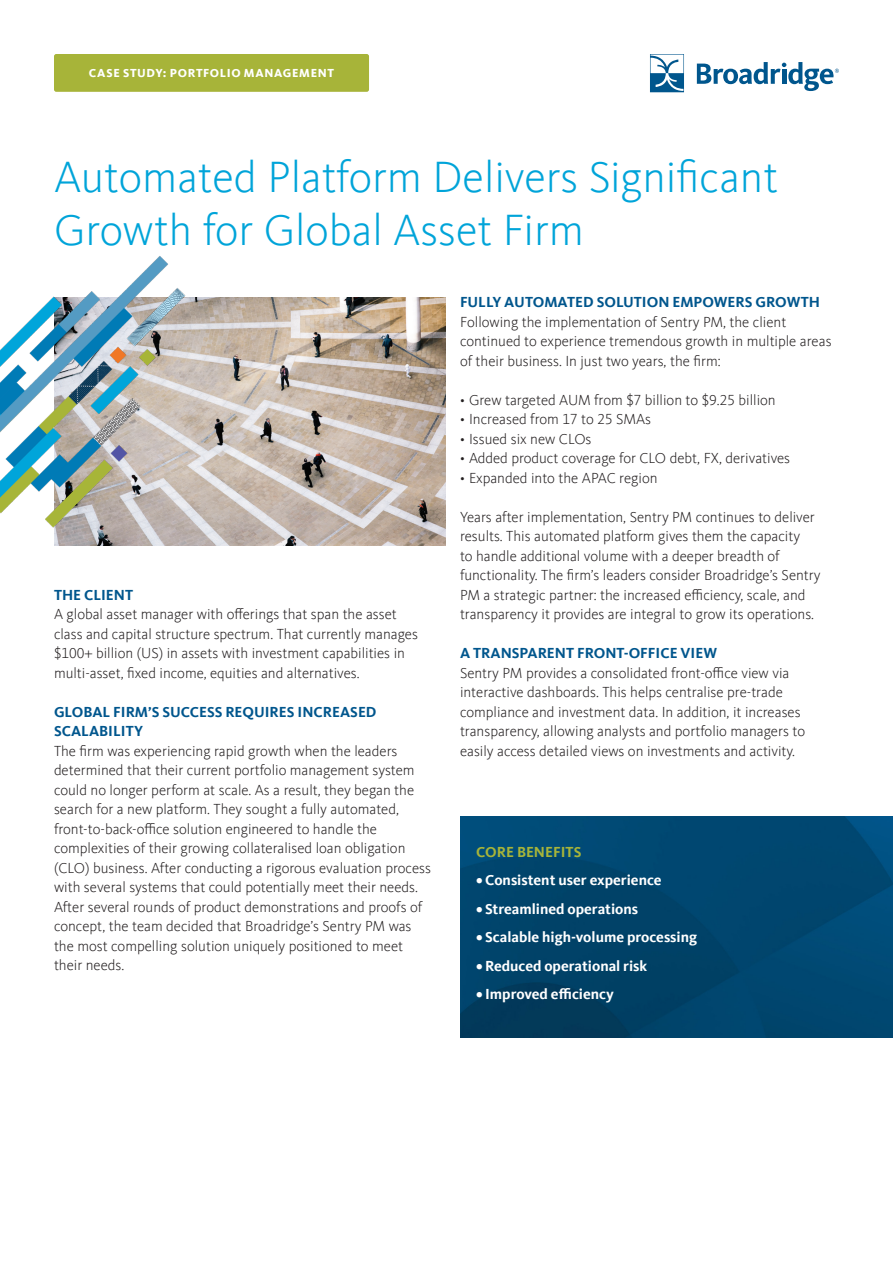
<style>
.page{position:relative;width:893px;height:1263px;background:#fff}
.page>*{position:absolute;margin:0;border:0;box-sizing:border-box;transform-origin:0 0}
.Headline{font:300 45px/52.5px "Kievit Offc";color:#00a4d9}
.Body{font:300 15px/19.5px "Kievit Offc";color:#231f20}
.Head{font:700 15px/19.5px "Kievit Offc";color:#00568d}
.t1{font:700 15px "Kievit Offc";color:#fff}
.Core_beneifts_head{font:700 15px "Kievit Offc";color:#a7b439}
.Eyebrow{font:800 12px "Kievit Offc";letter-spacing:.055em;color:#fff}
</style>
<div class="page">
<svg style="left:697px;top:62px;width:142px;height:29px"></svg>
<svg style="left:650px;top:54px;width:34px;height:38px"></svg>
<img style="left:249px;top:297px;width:197px;height:248px">
<img style="left:0;top:256px;width:249px;height:290px">
<div style="left:54px;top:54px;width:315px;height:38px;background:#a7b439;border-radius:2px"></div>
<img style="left:460px;top:817px;width:433px;height:220px">
<p class="Eyebrow" style="left:89px;top:66px;width:247px">CASE STUDY: PORTFOLIO MANAGEMENT</p>
<p class="Headline" style="left:54px;top:152px;width:726px">Automated Platform Delivers Significant<br>Growth for Global Asset Firm</p>
<p class="Head" style="left:54px;top:585px;width:81px">THE CLIENT</p>
<p class="Body" style="left:54px;top:605px;width:365px">A global asset manager with offerings that span the asset class and capital structure spectrum. That currently manages $100+ billion (US) in assets with investment capabilities in multi-asset, fixed income, equities and alternatives.</p>
<p class="Head" style="left:54px;top:702px;width:324px">GLOBAL FIRM’S SUCCESS REQUIRES INCREASED<br>SCALABILITY</p>
<p class="Body" style="left:54px;top:741px;width:378px">The firm was experiencing rapid growth when the leaders determined that their current portfolio management system could no longer perform at scale. As a result, they began the search for a new platform. They sought a fully automated, front-to-back-office solution engineered to handle the complexities of their growing collateralised loan obligation (CLO) business. After conducting a rigorous evaluation process with several systems that could potentially meet their needs.<br>After several rounds of product demonstrations and proofs of concept, the team decided that Broadridge’s Sentry PM was the most compelling solution uniquely positioned to meet their needs.</p>
<p class="Head" style="left:460px;top:292px;width:361px">FULLY AUTOMATED SOLUTION EMPOWERS GROWTH</p>
<p class="Body" style="left:460px;top:312px;width:373px">Following the implementation of Sentry PM, the client continued to experience tremendous growth in multiple areas of their business. In just two years, the firm:</p>
<p class="Body" style="left:460px;top:390px;width:317px">• Grew targeted AUM from $7 billion to $9.25 billion</p>
<p class="Body" style="left:460px;top:410px;width:193px">• Increased from 17 to 25 SMAs</p>
<p class="Body" style="left:460px;top:429px;width:133px">• Issued six new CLOs</p>
<p class="Body" style="left:460px;top:449px;width:332px">• Added product coverage for CLO debt, FX, derivatives</p>
<p class="Body" style="left:460px;top:468px;width:199px">• Expanded into the APAC region</p>
<p class="Body" style="left:460px;top:507px;width:362px">Years after implementation, Sentry PM continues to deliver results. This automated platform gives them the capacity<br>to handle additional volume with a deeper breadth of functionality. The firm’s leaders consider Broadridge’s Sentry PM a strategic partner: the increased efficiency, scale, and transparency it provides are integral to grow its operations.</p>
<p class="Head" style="left:460px;top:643px;width:259px">A TRANSPARENT FRONT-OFFICE VIEW</p>
<p class="Body" style="left:460px;top:663px;width:347px">Sentry PM provides a consolidated front-office view via interactive dashboards. This helps centralise pre-trade compliance and investment data. In addition, it increases transparency, allowing analysts and portfolio managers to easily access detailed views on investments and activity.</p>
<p class="Core_beneifts_head" style="left:476px;top:843px;width:107px">CORE BENEFITS</p>
<p class="t1" style="left:476px;top:871px;width:187px">• Consistent user experience</p>
<p class="t1" style="left:476px;top:900px;width:163px">• Streamlined operations</p>
<p class="t1" style="left:476px;top:928px;width:223px">• Scalable high-volume processing</p>
<p class="t1" style="left:476px;top:957px;width:173px">• Reduced operational risk</p>
<p class="t1" style="left:476px;top:985px;width:139px">• Improved efficiency</p>
</div>
